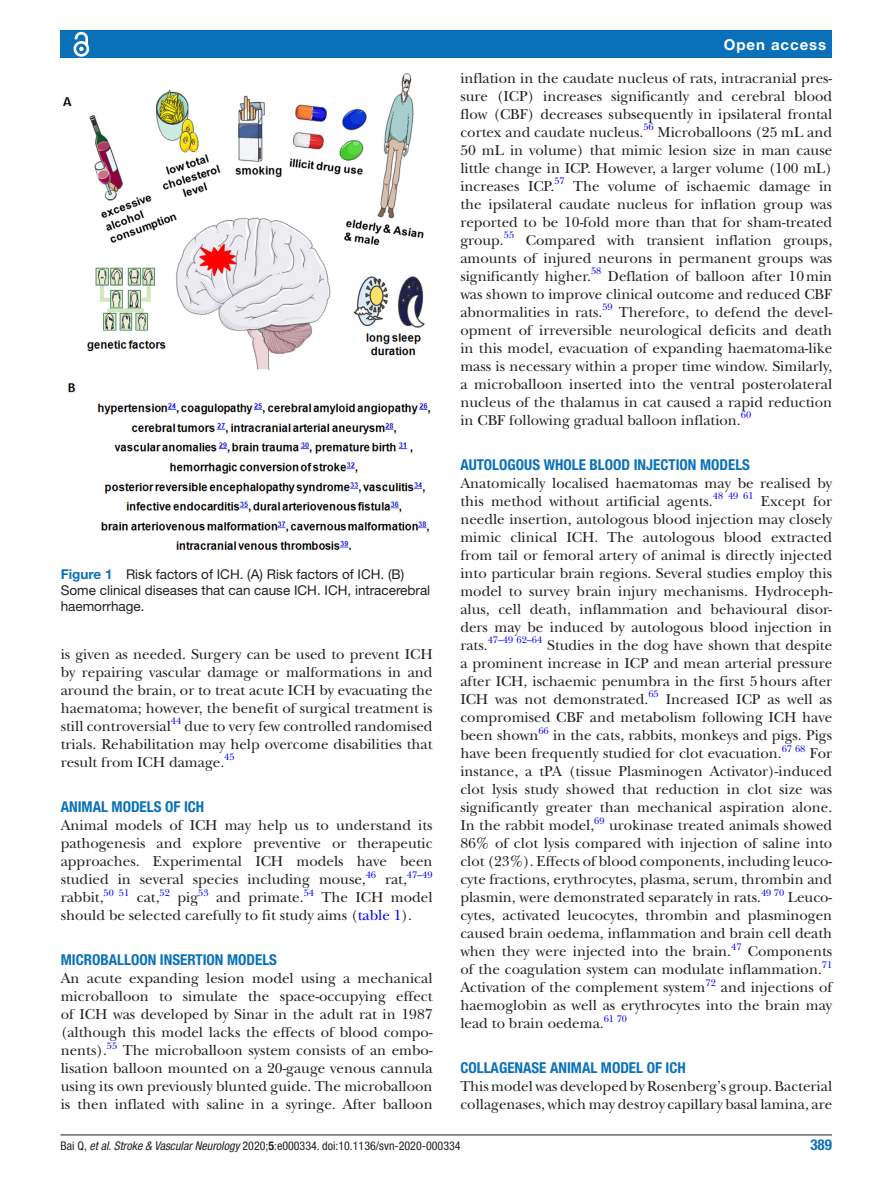
<style>
.page{position:relative;width:893px;height:1191px;background:#fff}
.page>*{position:absolute;margin:0;border:0;box-sizing:border-box;transform-origin:0 0}
.t1{font:15px/18px "New Baskerville";color:#231f20;text-align:justify}
.t2{font:700 condensed 15px "Helvetica Neue LT Std";color:#0a71b9}
.t3{font:700 15px "Helvetica Neue LT Std";letter-spacing:.065em;color:#fff}
.t4{font:13.5px/16.2px "Helvetica Neue LT Std";color:#231f20}
.t5{font:condensed 12px "Helvetica Neue LT Std";color:#231f20}
.t6{font:9.9px "New Baskerville";color:#00f}
.s1{font-weight:700;color:#0a71b9}
.s2{color:#00f}
.s3{font-style:italic}
.s4{font-weight:700}
</style>
<div class="page">
<hr style="left:61px;top:1134px;width:771px;height:1px;background:#231f20">
<div style="left:61px;top:31px;width:771px;height:27px;background:#0a71b9"></div>
<svg style="left:73px;top:31px;width:17px;height:26px"></svg>
<img style="left:62px;top:73px;width:369px;height:477px">
<p class="t3" style="left:724px;top:35px;width:104px">Open access</p>
<p class="t4" style="left:61px;top:565px;width:371px"><span class="s1">Figure 1</span> Risk factors of ICH. (A) Risk factors of ICH. (B)<br>Some clinical diseases that can cause ICH. ICH, intracerebral haemorrhage.</p>
<p class="t1" style="left:61px;top:645px;width:373px">is given as needed. Surgery can be used to prevent ICH by repairing vascular damage or malformations in and around the brain, or to treat acute ICH by evacuating the haematoma; however, the benefit of surgical treatment is still controversial</p>
<p class="t6" style="left:171px;top:715px;width:12px">44</p>
<p class="t1" style="left:61px;top:717px;width:373px;text-indent:124px">due to very few controlled randomised trials. Rehabilitation may help overcome disabilities that result from ICH damage.</p>
<p class="t6" style="left:224px;top:751px;width:12px">45</p>
<p class="t2" style="left:61px;top:798px;width:145px">ANIMAL MODELS OF ICH</p>
<p class="t1" style="left:61px;top:816px;width:373px">Animal models of ICH may help us to understand its pathogenesis and explore preventive or therapeutic approaches. Experimental ICH models have been studied in several species including mouse,</p>
<p class="t6" style="left:407px;top:868px;width:27px">47–49</p>
<p class="t6" style="left:366px;top:868px;width:12px">46</p>
<p class="t1" style="left:385px;top:870px;width:23px">rat,</p>
<p class="t1" style="left:61px;top:888px;width:44px">rabbit,</p>
<p class="t6" style="left:104px;top:886px;width:27px">50 51</p>
<p class="t6" style="left:160px;top:886px;width:12px">52</p>
<p class="t1" style="left:177px;top:888px;width:22px">pig</p>
<p class="t6" style="left:198px;top:886px;width:12px">53</p>
<p class="t1" style="left:216px;top:888px;width:89px">and primate.</p>
<p class="t6" style="left:304px;top:886px;width:12px">54</p>
<p class="t1" style="left:61px;top:888px;width:373px;text-indent:261px">The ICH model should be selected carefully to fit study aims (<span class="s2">table 1</span>).</p>
<p class="t2" style="left:61px;top:951px;width:218px">MICROBALLOON INSERTION MODELS</p>
<p class="t1" style="left:61px;top:969px;width:373px">An acute expanding lesion model using a mechanical microballoon to simulate the space-occupying effect of ICH was developed by Sinar in the adult rat in 1987 (although this model lacks the effects of blood compo&shy;nents).<sup>55</sup> The microballoon system consists of an embo&shy;lisation balloon mounted on a 20-gauge venous cannula using its own previously blunted guide. The microballoon is then inflated with saline in a syringe. After balloon</p>
<p class="t1" style="left:137px;top:888px;width:24px">cat,</p>
<p class="t1" style="left:460px;top:69px;width:373px">inflation in the caudate nucleus of rats, intracranial pres&shy;sure (ICP) increases significantly and cerebral blood flow (CBF) decreases subsequently in ipsilateral frontal cortex and caudate nucleus.</p>
<p class="t6" style="left:643px;top:121px;width:12px">56</p>
<p class="t1" style="left:460px;top:123px;width:373px;text-indent:197px">Microballoons (25 mL and 50 mL in volume) that mimic lesion size in man cause little change in ICP. However, a larger volume (100 mL) increases ICP.</p>
<p class="t6" style="left:554px;top:175px;width:12px">57</p>
<p class="t1" style="left:460px;top:177px;width:373px;text-indent:113px">The volume of ischaemic damage in the ipsilateral caudate nucleus for inflation group was reported to be 10-fold more than that for sham-treated group.</p>
<p class="t6" style="left:504px;top:229px;width:12px">55</p>
<p class="t1" style="left:460px;top:231px;width:373px;text-indent:65px">Compared with transient inflation groups, amounts of injured neurons in permanent groups was significantly higher.</p>
<p class="t6" style="left:591px;top:265px;width:12px">58</p>
<p class="t1" style="left:460px;top:267px;width:373px;text-indent:148px">Deflation of balloon after 10min was shown to improve clinical outcome and reduced CBF abnormalities in rats.</p>
<p class="t6" style="left:602px;top:301px;width:12px">59</p>
<p class="t1" style="left:460px;top:303px;width:373px;text-indent:159px">Therefore, to defend the devel&shy;opment of irreversible neurological deficits and death in this model, evacuation of expanding haematoma-like mass is necessary within a proper time window. Similarly, a microballoon inserted into the ventral posterolateral nucleus of the thalamus in cat caused a rapid reduction in CBF following gradual balloon inflation.</p>
<p class="t6" style="left:741px;top:409px;width:12px">60</p>
<p class="t2" style="left:460px;top:456px;width:291px">AUTOLOGOUS WHOLE BLOOD INJECTION MODELS</p>
<p class="t1" style="left:460px;top:474px;width:373px">Anatomically localised haematomas may be realised by this method without artificial agents.</p>
<p class="t6" style="left:713px;top:490px;width:42px">48 49 61</p>
<p class="t1" style="left:460px;top:492px;width:373px;text-indent:300px">Except for needle insertion, autologous blood injection may closely mimic clinical ICH. The autologous blood extracted from tail or femoral artery of animal is directly injected into particular brain regions. Several studies employ this model to survey brain injury mechanisms. Hydroceph&shy;alus, cell death, inflammation and behavioural disor&shy;ders may be induced by autologous blood injection in rats.</p>
<p class="t6" style="left:488px;top:634px;width:56px">47–49 62–64</p>
<p class="t1" style="left:460px;top:636px;width:373px;text-indent:87px">Studies in the dog have shown that despite a prominent increase in ICP and mean arterial pressure after ICH, ischaemic penumbra in the first 5hours after ICH was not demonstrated.</p>
<p class="t6" style="left:648px;top:688px;width:12px">65</p>
<p class="t1" style="left:460px;top:690px;width:373px;text-indent:205px">Increased ICP as well as compromised CBF and metabolism following ICH have been shown</p>
<p class="t6" style="left:538px;top:724px;width:12px">66</p>
<p class="t1" style="left:460px;top:726px;width:373px;text-indent:93px">in the cats, rabbits, monkeys and pigs. Pigs have been frequently studied for clot evacuation.</p>
<p class="t6" style="left:782px;top:742px;width:25px">67 68</p>
<p class="t1" style="left:460px;top:744px;width:373px;text-indent:349px">For instance, a tPA (tissue Plasminogen Activator)-induced clot lysis study showed that reduction in clot size was significantly greater than mechanical aspiration alone.<br>In the rabbit model,</p>
<p class="t6" style="left:594px;top:814px;width:12px">69</p>
<p class="t1" style="left:460px;top:816px;width:373px;text-indent:149px">urokinase treated animals showed 86% of clot lysis compared with injection of saline into clot (23%). Effects of blood components, including leuco&shy;cyte fractions, erythrocytes, plasma, serum, thrombin and plasmin, were demonstrated separately in rats.</p>
<p class="t6" style="left:761px;top:886px;width:25px">49 70</p>
<p class="t1" style="left:460px;top:888px;width:373px;text-indent:327px">Leuco&shy;cytes, activated leucocytes, thrombin and plasminogen caused brain oedema, inflammation and brain cell death when they were injected into the brain.</p>
<p class="t6" style="left:731px;top:940px;width:12px">47</p>
<p class="t1" style="left:460px;top:942px;width:373px;text-indent:288px">Components of the coagulation system can modulate inflammation.</p>
<p class="t6" style="left:822px;top:958px;width:12px">71</p>
<p class="t1" style="left:460px;top:978px;width:247px">Activation of the complement system</p>
<p class="t6" style="left:706px;top:976px;width:12px">72</p>
<p class="t1" style="left:460px;top:978px;width:373px;text-indent:260px">and injections of haemoglobin as well as erythrocytes into the brain may lead to brain oedema.<sup>61</sup> <sup>70</sup></p>
<p class="t2" style="left:460px;top:1059px;width:227px">COLLAGENASE ANIMAL MODEL OF ICH</p>
<p class="t1" style="left:460px;top:1077px;width:373px">This model was developed by Rosenberg’s group. Bacterial collagenases, which may destroy capillary basal lamina, are</p>
<p class="t5" style="left:61px;top:1138px;width:402px">Bai Q, <span class="s3">et al</span>. <span class="s3">Stroke &amp; Vascular Neurology</span> 2020;<span class="s4">5</span>:e000334. doi:10.1136/svn-2020-000334</p>
<p class="t2" style="left:810px;top:1135px;width:23px">389</p>
</div>
